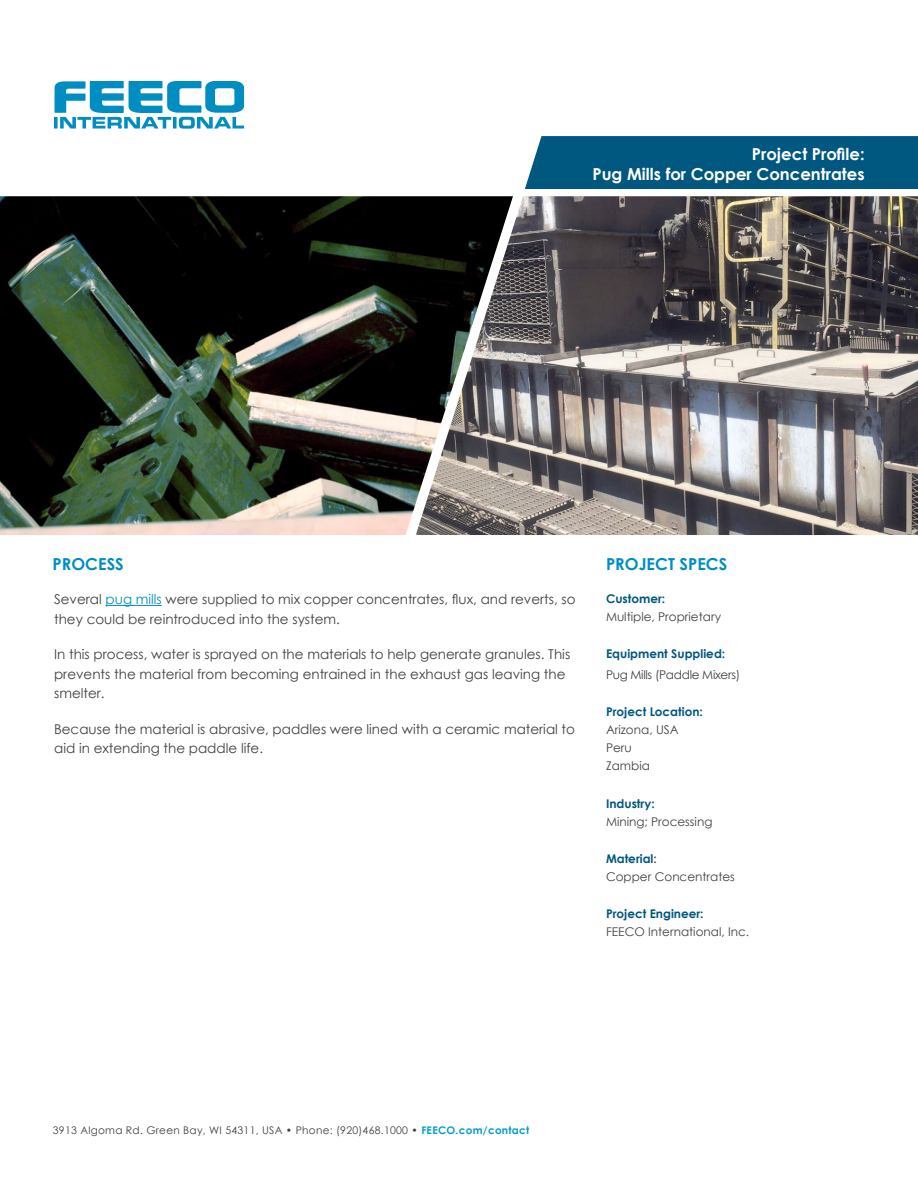
<style>
.page{position:relative;width:918px;height:1188px;background:#fff}
.page>*{position:absolute;margin:0;border:0;box-sizing:border-box;transform-origin:0 0}
.t1{font:700 16.5px/19.5px "Century Gothic";color:#fff;text-align:right}
.t2{font:700 16.5px "Century Gothic";color:#008dc1}
.t3{font:13.5px/19.5px "Century Gothic";color:#414042}
.t4{font:12px/18px "Century Gothic";color:#414042}
.t5{font:700 12px "Century Gothic";color:#005780}
.t6{font:12px "Century Gothic";letter-spacing:-.025em;color:#414042}
.t7{font:10.5px "Century Gothic";letter-spacing:.025em;color:#414042}
.s1{color:#008dc1}
.s2{font-weight:700;color:#005780}
.s3{font-weight:700;color:#58595b}
.s4{font-weight:700;color:#009cca}
</style>
<div class="page">
<div style="left:525px;top:136px;width:393px;height:53px;background:#005780"></div>
<hr style="left:106px;top:605px;width:56px;height:1px;background:#008dc1">
<svg style="left:54px;top:81px;width:190px;height:48px"></svg>
<img style="left:0;top:196px;width:416px;height:339px">
<img style="left:416px;top:196px;width:502px;height:339px">
<p class="t1" style="left:592px;top:144px;width:274px">Project Profile:<br>Pug Mills for Copper Concentrates</p>
<p class="t2" style="left:53px;top:557px;width:73px">PROCESS</p>
<p class="t3" style="left:54px;top:591px;width:523px">Several <span class="s1">pug mills</span> were supplied to mix copper concentrates, flux, and reverts, so they could be reintroduced into the system.</p>
<p class="t3" style="left:54px;top:646px;width:518px">In this process, water is sprayed on the materials to help generate granules. This prevents the material from becoming entrained in the exhaust gas leaving the smelter.</p>
<p class="t3" style="left:54px;top:721px;width:522px">Because the material is abrasive, paddles were lined with a ceramic material to aid in extending the paddle life.</p>
<p class="t2" style="left:606px;top:557px;width:123px">PROJECT SPECS</p>
<p class="t5" style="left:606px;top:594px;width:61px">Customer:</p>
<p class="t4" style="left:606px;top:609px;width:117px">Multiple, Proprietary</p>
<p class="t5" style="left:606px;top:649px;width:121px">Equipment Supplied:</p>
<p class="t6" style="left:606px;top:670px;width:136px">Pug Mills (Paddle Mixers)</p>
<p class="t5" style="left:606px;top:707px;width:98px">Project Location:</p>
<p class="t4" style="left:606px;top:722px;width:74px">Arizona, USA<br>Peru<br>Zambia</p>
<p class="t5" style="left:606px;top:799px;width:50px">Industry:</p>
<p class="t4" style="left:606px;top:813px;width:108px">Mining; Processing</p>
<p class="t4" style="left:606px;top:851px;width:130px"><span class="s2">Material</span><span class="s3">:<br></span>Copper Concentrates</p>
<p class="t5" style="left:606px;top:909px;width:99px">Project Engineer:</p>
<p class="t4" style="left:606px;top:924px;width:145px">FEECO International, Inc.</p>
<p class="t7" style="left:53px;top:1127px;width:478px">3913 Algoma Rd. Green Bay, WI 54311, USA • Phone: (920)468.1000 • <span class="s4">FEECO.com/contact</span></p>
</div>
